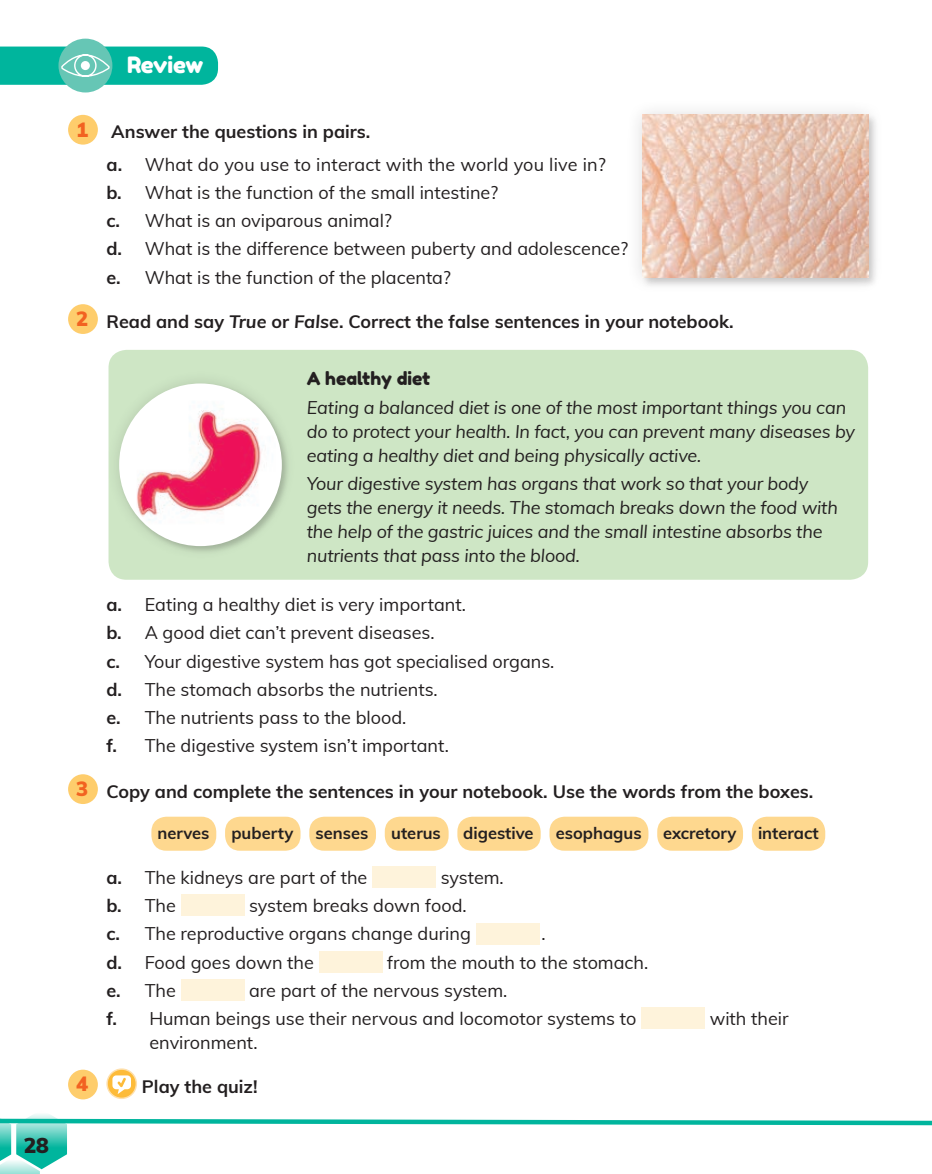
<style>
.page{position:relative;width:932px;height:1174px;background:#fff}
.page>*{position:absolute;margin:0;border:0;box-sizing:border-box;transform-origin:0 0}
.t1{font:22.5px "Fredoka One";letter-spacing:-.02em;color:#fff}
.t2{font:900 21px "Muli";color:#231f20}
.t3{font:900 20.1px "Muli";color:#f26221}
._02_ACTIVIDADES_FINA{font:18px "Muli";color:#231f20}
._05_TEXTO_MANCHA{font:italic 18px/24px "Muli";letter-spacing:-.01em;color:#231f20}
._02-ACTIVIDADES{font:700 18px "Muli";color:#231f20}
._05_TITULO_MANCHA{font:18px "Fredoka One";color:#231f20}
._03_CAJA_INDEPENDIEN{font:700 16.5px "Muli";color:#231f20}
.s1{font-weight:700}
.s2{font-style:italic}
</style>
<div class="page">
<svg style="left:0;top:1114px;width:931px;height:60px"></svg>
<div style="left:58px;top:39px;width:54px;height:53px;background:#66c6b5;border-radius:50%"></div>
<svg style="left:0;top:47px;width:218px;height:38px"></svg>
<div style="left:81px;top:61px;width:9px;height:9px;background:#fff;border-radius:50%"></div>
<div style="left:108px;top:350px;width:759px;height:230px;background:#cee6c5;border-radius:18px"></div>
<div style="left:68px;top:115px;width:30px;height:30px;background:#fecd6c;border-radius:50%"></div>
<div style="left:68px;top:304px;width:30px;height:30px;background:#fecd6c;border-radius:50%"></div>
<div style="left:68px;top:774px;width:30px;height:30px;background:#fecd6c;border-radius:50%"></div>
<div style="left:372px;top:866px;width:64px;height:21px;background:#fef3db"></div>
<div style="left:180px;top:894px;width:64px;height:22px;background:#fef3db"></div>
<div style="left:475px;top:923px;width:64px;height:21px;background:#fef3db"></div>
<div style="left:318px;top:951px;width:64px;height:21px;background:#fef3db"></div>
<div style="left:180px;top:979px;width:64px;height:21px;background:#fef3db"></div>
<div style="left:641px;top:1007px;width:63px;height:22px;background:#fef3db"></div>
<div style="left:68px;top:1069px;width:30px;height:30px;background:#fecd6c;border-radius:50%"></div>
<svg style="left:107px;top:1069px;width:29px;height:29px"></svg>
<div style="left:106px;top:1068px;width:31px;height:31px;border:1px solid #fee0ad;border-radius:50%"></div>
<svg style="left:112px;top:1075px;width:19px;height:19px"></svg>
<div style="left:105px;top:369px;width:191px;height:191px;background:#231f20;opacity:.16"></div>
<img style="left:121px;top:385px;width:159px;height:159px;border-radius:80px">
<div style="left:119px;top:383px;width:163px;height:163px;border:3px solid #fff;border-radius:50%"></div>
<div style="left:151px;top:816px;width:65px;height:34px;background:#fed88f;border-radius:15px"></div>
<div style="left:225px;top:816px;width:75px;height:34px;background:#fed88f;border-radius:15px"></div>
<div style="left:309px;top:816px;width:67px;height:34px;background:#fed88f;border-radius:15px"></div>
<div style="left:384px;top:816px;width:64px;height:34px;background:#fed88f;border-radius:15px"></div>
<div style="left:457px;top:816px;width:83px;height:34px;background:#fed88f;border-radius:15px"></div>
<div style="left:549px;top:816px;width:99px;height:34px;background:#fed88f;border-radius:15px"></div>
<div style="left:657px;top:816px;width:85px;height:34px;background:#fed88f;border-radius:15px"></div>
<div style="left:751px;top:816px;width:74px;height:34px;background:#fed88f;border-radius:15px"></div>
<div style="left:625px;top:98px;width:260px;height:197px;background:#231f20;opacity:.16"></div>
<img style="left:642px;top:115px;width:225px;height:162px">
<p class="t2" style="left:24px;top:1129px;width:27px">28</p>
<p class="t1" style="left:127px;top:51px;width:78px">Review</p>
<p class="t3" style="left:76px;top:115px;width:14px">1</p>
<p class="_02-ACTIVIDADES" style="left:111px;top:118px;width:260px">Answer the questions in pairs.</p>
<p class="_02_ACTIVIDADES_FINA" style="left:106px;top:151px;width:500px"><span class="s1">a.</span> What do you use to interact with the world you live in?</p>
<p class="_02_ACTIVIDADES_FINA" style="left:106px;top:179px;width:393px"><span class="s1">b.</span> What is the function of the small intestine?</p>
<p class="_02_ACTIVIDADES_FINA" style="left:106px;top:208px;width:287px"><span class="s1">c.</span> What is an oviparous animal?</p>
<p class="_02_ACTIVIDADES_FINA" style="left:106px;top:236px;width:523px"><span class="s1">d.</span> What is the difference between puberty and adolescence?</p>
<p class="_02_ACTIVIDADES_FINA" style="left:106px;top:264px;width:346px"><span class="s1">e.</span> What is the function of the placenta?</p>
<p class="t3" style="left:76px;top:304px;width:14px">2</p>
<p class="_02-ACTIVIDADES" style="left:106px;top:308px;width:628px">Read and say <span class="s2">True</span> or <span class="s2">False</span>. Correct the false sentences in your notebook.</p>
<p class="_05_TITULO_MANCHA" style="left:307px;top:368px;width:125px">A healthy diet</p>
<p class="_05_TEXTO_MANCHA" style="left:307px;top:394px;width:549px">Eating a balanced diet is one of the most important things you can do to protect your health. In fact, you can prevent many diseases by eating a healthy diet and being physically active.</p>
<p class="_05_TEXTO_MANCHA" style="left:307px;top:470px;width:532px">Your digestive system has organs that work so that your body gets the energy it needs. The stomach breaks down the food with the help of the gastric juices and the small intestine absorbs the nutrients that pass into the blood.</p>
<p class="_02_ACTIVIDADES_FINA" style="left:106px;top:591px;width:361px"><span class="s1">a.</span> Eating a healthy diet is very important.</p>
<p class="_02_ACTIVIDADES_FINA" style="left:106px;top:619px;width:329px"><span class="s1">b.</span> A good diet can’t prevent diseases.</p>
<p class="_02_ACTIVIDADES_FINA" style="left:106px;top:648px;width:449px"><span class="s1">c.</span> Your digestive system has got specialised organs.</p>
<p class="_02_ACTIVIDADES_FINA" style="left:106px;top:676px;width:333px"><span class="s1">d.</span> The stomach absorbs the nutrients.</p>
<p class="_02_ACTIVIDADES_FINA" style="left:106px;top:704px;width:301px"><span class="s1">e.</span> The nutrients pass to the blood.</p>
<p class="_02_ACTIVIDADES_FINA" style="left:106px;top:732px;width:344px"><span class="s1">f.</span> The digestive system isn’t important.</p>
<p class="t3" style="left:76px;top:774px;width:14px">3</p>
<p class="_02-ACTIVIDADES" style="left:106px;top:778px;width:708px">Copy and complete the sentences in your notebook. Use the words from the boxes.</p>
<p class="_03_CAJA_INDEPENDIEN" style="left:157px;top:821px;width:54px">nerves</p>
<p class="_03_CAJA_INDEPENDIEN" style="left:231px;top:821px;width:63px">puberty</p>
<p class="_03_CAJA_INDEPENDIEN" style="left:315px;top:821px;width:54px">senses</p>
<p class="_03_CAJA_INDEPENDIEN" style="left:391px;top:821px;width:51px">uterus</p>
<p class="_03_CAJA_INDEPENDIEN" style="left:463px;top:821px;width:72px">digestive</p>
<p class="_03_CAJA_INDEPENDIEN" style="left:555px;top:821px;width:87px">esophagus</p>
<p class="_03_CAJA_INDEPENDIEN" style="left:662px;top:821px;width:75px">excretory</p>
<p class="_03_CAJA_INDEPENDIEN" style="left:757px;top:821px;width:62px">interact</p>
<p class="_02_ACTIVIDADES_FINA" style="left:106px;top:864px;width:262px"><span class="s1">a.</span> The kidneys are part of the</p>
<p class="_02_ACTIVIDADES_FINA" style="left:440px;top:864px;width:65px">system.</p>
<p class="_02_ACTIVIDADES_FINA" style="left:106px;top:892px;width:71px"><span class="s1">b.</span> The</p>
<p class="_02_ACTIVIDADES_FINA" style="left:249px;top:892px;width:219px">system breaks down food.</p>
<p class="_02_ACTIVIDADES_FINA" style="left:106px;top:920px;width:366px"><span class="s1">c.</span> The reproductive organs change during</p>
<p class="_02_ACTIVIDADES_FINA" style="left:541px;top:920px;width:6px">.</p>
<p class="_02_ACTIVIDADES_FINA" style="left:106px;top:949px;width:209px"><span class="s1">d.</span> Food goes down the</p>
<p class="_02_ACTIVIDADES_FINA" style="left:387px;top:949px;width:262px">from the mouth to the stomach.</p>
<p class="_02_ACTIVIDADES_FINA" style="left:106px;top:977px;width:71px"><span class="s1">e.</span> The</p>
<p class="_02_ACTIVIDADES_FINA" style="left:249px;top:977px;width:260px">are part of the nervous system.</p>
<p class="_02_ACTIVIDADES_FINA" style="left:106px;top:1005px;width:531px"><span class="s1">f.</span> Human beings use their nervous and locomotor systems to</p>
<p class="_02_ACTIVIDADES_FINA" style="left:709px;top:1005px;width:80px">with their</p>
<p class="_02_ACTIVIDADES_FINA" style="left:149px;top:1029px;width:110px">environment.</p>
<p class="t3" style="left:76px;top:1069px;width:14px">4</p>
<p class="_02-ACTIVIDADES" style="left:142px;top:1073px;width:117px">Play the quiz!</p>
</div>
